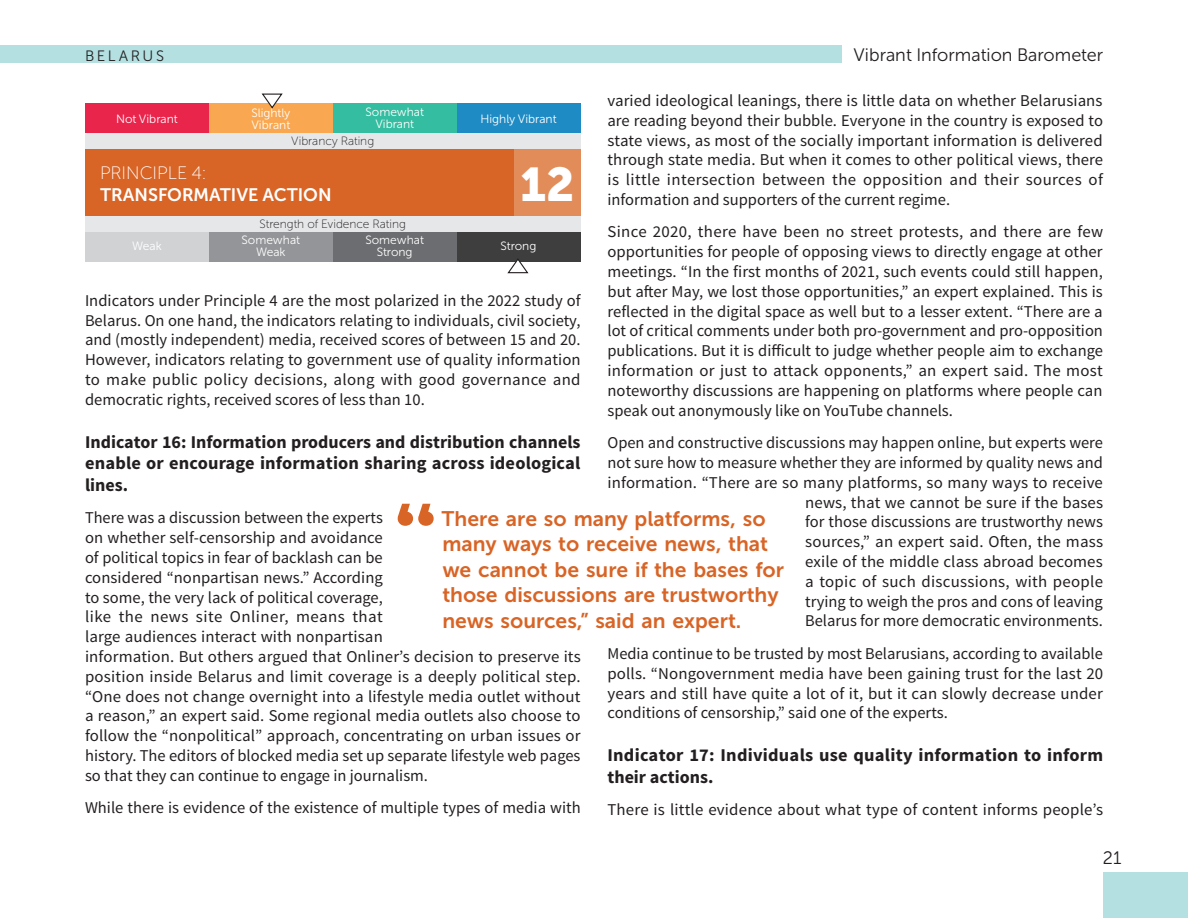
<style>
.page{position:relative;width:1188px;height:918px;background:#fff}
.page>*{position:absolute;margin:0;border:0;box-sizing:border-box;transform-origin:0 0}
.t1{font:47.1px "Museo Sans Cyrl 900";color:#fff}
.Pullquotes{font:21px/25.5px "Museo Sans Cyrl 700";color:#d86426}
.Indicator{font:700 18px/21.6px "Source Sans Pro";letter-spacing:.01em;color:#231f20;text-align:justify}
.t2{font:18px "Museo Sans Cyrl 300";color:#231f20}
.t3{font:18px "Museo Sans Cyrl 700";color:#fff}
.t4{font:18px "Museo Sans Cyrl 100";color:#fff}
.t5{font:16.5px/19.8px "Source Sans Pro";color:#231f20;text-align:justify}
.t6{font:15px "Museo Sans Cyrl 300";letter-spacing:.17em;color:#231f20}
.t7{font:12px "Museo Sans Cyrl 300";color:#fff}
.t8{font:12px "Museo Sans Cyrl 100";color:#231f20}
</style>
<div class="page">
<div style="left:1103px;top:872px;width:85px;height:46px;background:#b4e0e2"></div>
<div style="left:0;top:45px;width:842px;height:18px;background:#b4e0e2"></div>
<div style="left:85px;top:216px;width:495px;height:17px;background:#e6e7e9"></div>
<div style="left:85px;top:133px;width:495px;height:16px;background:#e6e7e9"></div>
<div style="left:85px;top:149px;width:495px;height:67px;background:#d86426"></div>
<div style="left:514px;top:149px;width:66px;height:67px;background:#e28d59"></div>
<div style="left:333px;top:103px;width:124px;height:30px;background:#34bda0"></div>
<div style="left:457px;top:103px;width:123px;height:30px;background:#1f8bc4"></div>
<div style="left:209px;top:103px;width:124px;height:30px;background:#f9a851"></div>
<div style="left:85px;top:103px;width:124px;height:30px;background:#e9254c"></div>
<svg style="left:261px;top:93px;width:22px;height:16px"></svg>
<div style="left:333px;top:233px;width:124px;height:29px;background:#6c6d70"></div>
<div style="left:457px;top:233px;width:123px;height:29px;background:#3e3e3f"></div>
<div style="left:209px;top:233px;width:124px;height:29px;background:#939598"></div>
<div style="left:85px;top:233px;width:124px;height:29px;background:#d1d2d4"></div>
<svg style="left:507px;top:259px;width:22px;height:15px"></svg>
<svg style="left:398px;top:504px;width:36px;height:22px"></svg>
<p class="t6" style="left:85px;top:48px;width:80px">BELARUS</p>
<p class="t2" style="left:854px;top:45px;width:251px">Vibrant Information Barometer</p>
<p class="t5" style="left:608px;top:91px;width:497px">varied ideological leanings, there is little data on whether Belarusians are reading beyond their bubble. Everyone in the country is exposed to state views, as most of the socially important information is delivered through state media. But when it comes to other political views, there is little intersection between the opposition and their sources of information and supporters of the current regime.</p>
<p class="t5" style="left:608px;top:222px;width:497px">Since 2020, there have been no street protests, and there are few opportunities for people of opposing views to directly engage at other meetings. “In the first months of 2021, such events could still happen, but after May, we lost those opportunities,” an expert explained. This is reflected in the digital space as well but to a lesser extent. “There are a lot of critical comments under both pro-government and pro-opposition publications. But it is difficult to judge whether people aim to exchange information or just to attack opponents,” an expert said. The most noteworthy discussions are happening on platforms where people can speak out anonymously like on YouTube channels.</p>
<p class="t5" style="left:608px;top:433px;width:497px;text-align:right">Open and constructive discussions may happen online, but experts were not sure how to measure whether they are informed by quality news and information. “There are so many platforms, so many ways to receive news, that we cannot be sure if the bases<br>for those discussions are trustworthy news<br>sources,” an expert said. Often, the mass<br>exile of the middle class abroad becomes<br>a topic of such discussions, with people<br>trying to weigh the pros and cons of leaving<br>Belarus for more democratic environments.</p>
<p class="t5" style="left:608px;top:644px;width:497px">Media continue to be trusted by most Belarusians, according to available polls. “Nongovernment media have been gaining trust for the last 20 years and still have quite a lot of it, but it can slowly decrease under conditions of censorship,” said one of the experts.</p>
<p class="Indicator" style="left:608px;top:745px;width:497px">Indicator 17: Individuals use quality information to inform their actions.</p>
<p class="t5" style="left:608px;top:800px;width:497px">There is little evidence about what type of content informs people’s</p>
<p class="t7" style="left:365px;top:106px;width:60px">Somewhat</p>
<p class="t7" style="left:375px;top:118px;width:40px">Vibrant</p>
<p class="t7" style="left:481px;top:112px;width:78px">Highly Vibrant</p>
<p class="t7" style="left:251px;top:106px;width:41px">Slightly</p>
<p class="t7" style="left:251px;top:118px;width:40px">Vibrant</p>
<p class="t7" style="left:116px;top:112px;width:63px">Not Vibrant</p>
<p class="t8" style="left:291px;top:134px;width:84px">Vibrancy Rating</p>
<p class="t4" style="left:100px;top:164px;width:107px">PRINCIPLE 4:</p>
<p class="t3" style="left:100px;top:185px;width:233px">TRANSFORMATIVE ACTION</p>
<p class="t1" style="left:520px;top:158px;width:56px">12</p>
<p class="t8" style="left:260px;top:218px;width:148px">Strength of Evidence Rating</p>
<p class="t7" style="left:242px;top:234px;width:60px">Somewhat</p>
<p class="t7" style="left:256px;top:246px;width:31px">Weak</p>
<p class="t7" style="left:365px;top:234px;width:60px">Somewhat</p>
<p class="t7" style="left:377px;top:246px;width:37px">Strong</p>
<p class="t7" style="left:501px;top:240px;width:37px">Strong</p>
<p class="t7" style="left:132px;top:240px;width:31px">Weak</p>
<p class="t5" style="left:85px;top:291px;width:497px">Indicators under Principle 4 are the most polarized in the 2022 study of Belarus. On one hand, the indicators relating to individuals, civil society, and (mostly independent) media, received scores of between 15 and 20.<br>However, indicators relating to government use of quality information to make public policy decisions, along with good governance and democratic rights, received scores of less than 10.</p>
<p class="Indicator" style="left:85px;top:432px;width:497px">Indicator 16: Information producers and distribution channels enable or encourage information sharing across ideological lines.</p>
<p class="t5" style="left:85px;top:508px;width:497px;text-align:left">There was a discussion between the experts<br>on whether self-censorship and avoidance<br>of political topics in fear of backlash can be<br>considered “nonpartisan news.” According<br>to some, the very lack of political coverage,<br>like the news site Onliner, means that<br>large audiences interact with nonpartisan<br>information. But others argued that Onliner’s decision to preserve its position inside Belarus and limit coverage is a deeply political step. “One does not change overnight into a lifestyle media outlet without a reason,” an expert said. Some regional media outlets also choose to follow the “nonpolitical” approach, concentrating on urban issues or history. The editors of blocked media set up separate lifestyle web pages so that they can continue to engage in journalism.</p>
<p class="t5" style="left:85px;top:798px;width:497px">While there is evidence of the existence of multiple types of media with</p>
<p class="Pullquotes" style="left:442px;top:506px;width:344px">There are so many platforms, so many ways to receive news, that we cannot be sure if the bases for those discussions are trustworthy news sources,” said an expert.</p>
<p class="t2" style="left:1103px;top:848px;width:20px">21</p>
</div>
